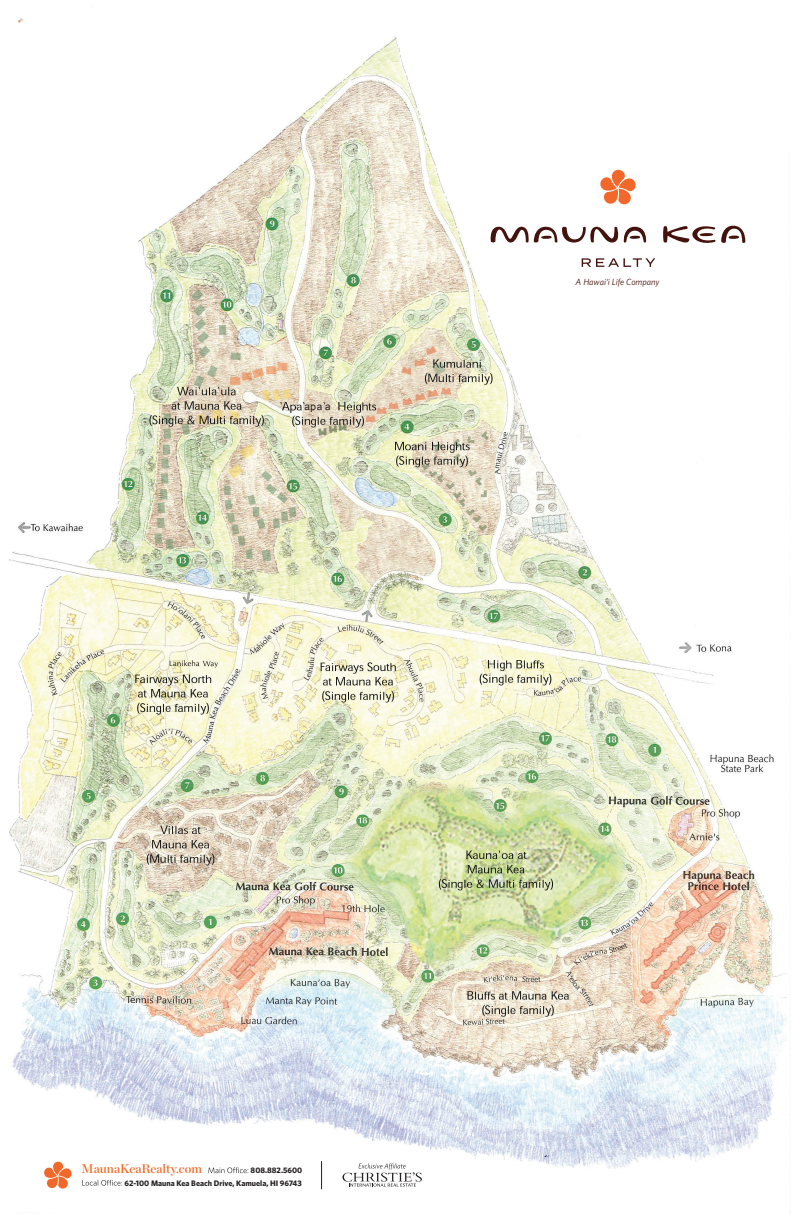
<style>
.page{position:relative;width:792px;height:1224px;background:#fff}
.page>*{position:absolute;margin:0;border:0;box-sizing:border-box;transform-origin:0 0}
.t1{font:12.5px "Chronicle Display Semi";color:#f36621}
.t2{font:10px "Arial";color:#231f20}
.t3{font:italic 9px "Whitney";color:#45130d}
.t4{font:700 8px/12.5px "Whitney";color:#231f20;text-align:right}
</style>
<div class="page">
<img style="left:9px;top:18px;width:781px;height:1174px">
<svg style="left:427px;top:53px;width:349px;height:270px"></svg>
<svg style="left:490px;top:226px;width:157px;height:17px"></svg>
<svg style="left:663px;top:224px;width:82px;height:21px"></svg>
<svg style="left:600px;top:170px;width:37px;height:36px"></svg>
<svg style="left:582px;top:258px;width:73px;height:9px"></svg>
<svg style="left:44px;top:1162px;width:29px;height:28px"></svg>
<svg style="left:342px;top:1163px;width:80px;height:24px"></svg>
<svg style="left:321px;top:1161px;width:1px;height:28px"></svg>
<svg style="left:208px;top:1167px;width:40px;height:6px"></svg>
<svg style="left:82px;top:1180px;width:40px;height:6px"></svg>
<p class="t2" style="left:305px;top:400px;width:28px">apa a</p>
<p class="t3" style="left:576px;top:276px;width:85px">A Hawai‘i Life Company</p>
<h1 class="t1" style="left:82px;top:1159px;width:122px">MaunaKeaRealty.com</h1>
<p class="t4" style="left:125px;top:1164px;width:179px">808.882.5600<br>62-100 Mauna Kea Beach Drive, Kamuela, HI 96743</p>
</div>
